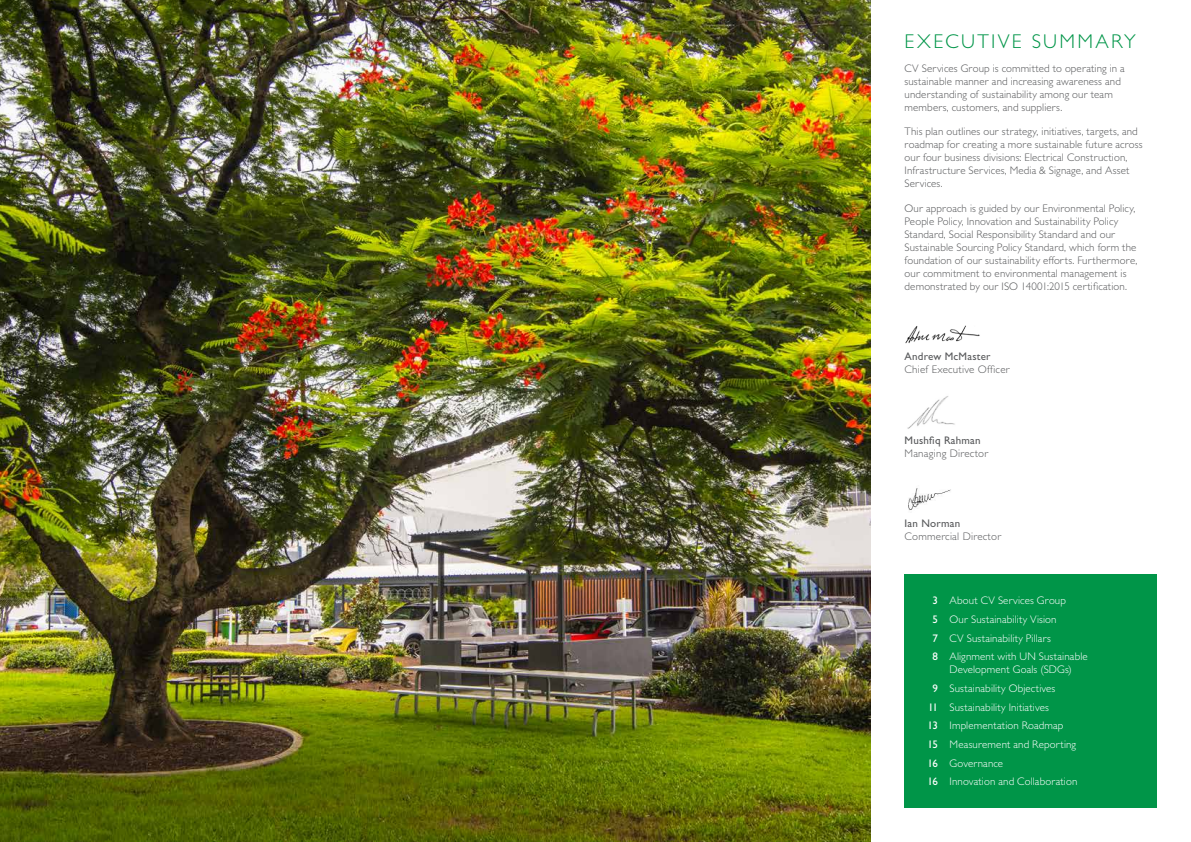
<style>
.page{position:relative;width:1191px;height:842px;background:#fff}
.page>*{position:absolute;margin:0;border:0;box-sizing:border-box;transform-origin:0 0}
.t1{font:300 20px "Gill Sans";letter-spacing:.115em;color:#009548}
.t2{font:300 11px/13px "Gill Sans";letter-spacing:.01em;color:#58595b}
.t3{font:300 11px/18.7px "Gill Sans";letter-spacing:.01em;color:#fff}
.t4{font:300 11px "Gill Sans Std";letter-spacing:.02em;color:#58595b}
.t5{font:11px "Gill Sans Std";letter-spacing:.02em;color:#58595b}
.t6{font:500 11px/18.7px "Gill Sans";letter-spacing:-.04em;color:#fff;text-align:justify}
</style>
<div class="page">
<img style="left:0;top:0;width:870px;height:842px">
<div style="left:904px;top:574px;width:253px;height:234px;background:#009548"></div>
<img style="left:905px;top:325px;width:75px;height:19px">
<img style="left:908px;top:488px;width:43px;height:23px">
<img style="left:907px;top:396px;width:48px;height:33px">
<h1 class="t1" style="left:904px;top:29px;width:233px">EXECUTIVE SUMMARY</h1>
<p class="t2" style="left:904px;top:62px;width:222px">CV Services Group is committed to operating in a sustainable manner and increasing awareness and understanding of sustainability among our team members, customers, and suppliers.</p>
<p class="t2" style="left:904px;top:125px;width:240px">This plan outlines our strategy, initiatives, targets, and roadmap for creating a more sustainable future across our four business divisions: Electrical Construction, Infrastructure Services, Media &amp; Signage, and Asset Services.</p>
<p class="t2" style="left:904px;top:201px;width:234px">Our approach is guided by our Environmental Policy, People Policy, Innovation and Sustainability Policy Standard, Social Responsibility Standard and our Sustainable Sourcing Policy Standard, which form the foundation of our sustainability efforts. Furthermore, our commitment to environmental management is demonstrated by our ISO 14001:2015 certification.</p>
<p class="t5" style="left:904px;top:350px;width:87px">Andrew McMaster</p>
<p class="t4" style="left:904px;top:363px;width:106px">Chief Executive Officer</p>
<p class="t5" style="left:904px;top:434px;width:78px">Mushfiq Rahman</p>
<p class="t4" style="left:904px;top:447px;width:85px">Managing Director</p>
<p class="t5" style="left:904px;top:517px;width:57px">Ian Norman</p>
<p class="t4" style="left:904px;top:530px;width:98px">Commercial Director</p>
<p class="t6" style="left:932px;top:591px;width:7px">3<br>5<br>7<br>8</p>
<p class="t6" style="left:927px;top:679px;width:12px;text-align:center">9<br>11<br>13<br>15<br>16<br>16</p>
<p class="t3" style="left:949px;top:591px;width:140px">About CV Services Group<br>Our Sustainability Vision<br>CV Sustainability Pillars<br>Alignment with UN Sustainable</p>
<p class="t3" style="left:949px;top:660px;width:129px">Development Goals (SDGs)<br>Sustainability Objectives<br>Sustainability Initiatives<br>Implementation Roadmap<br>Measurement and Reporting<br>Governance<br>Innovation and Collaboration</p>
</div>
